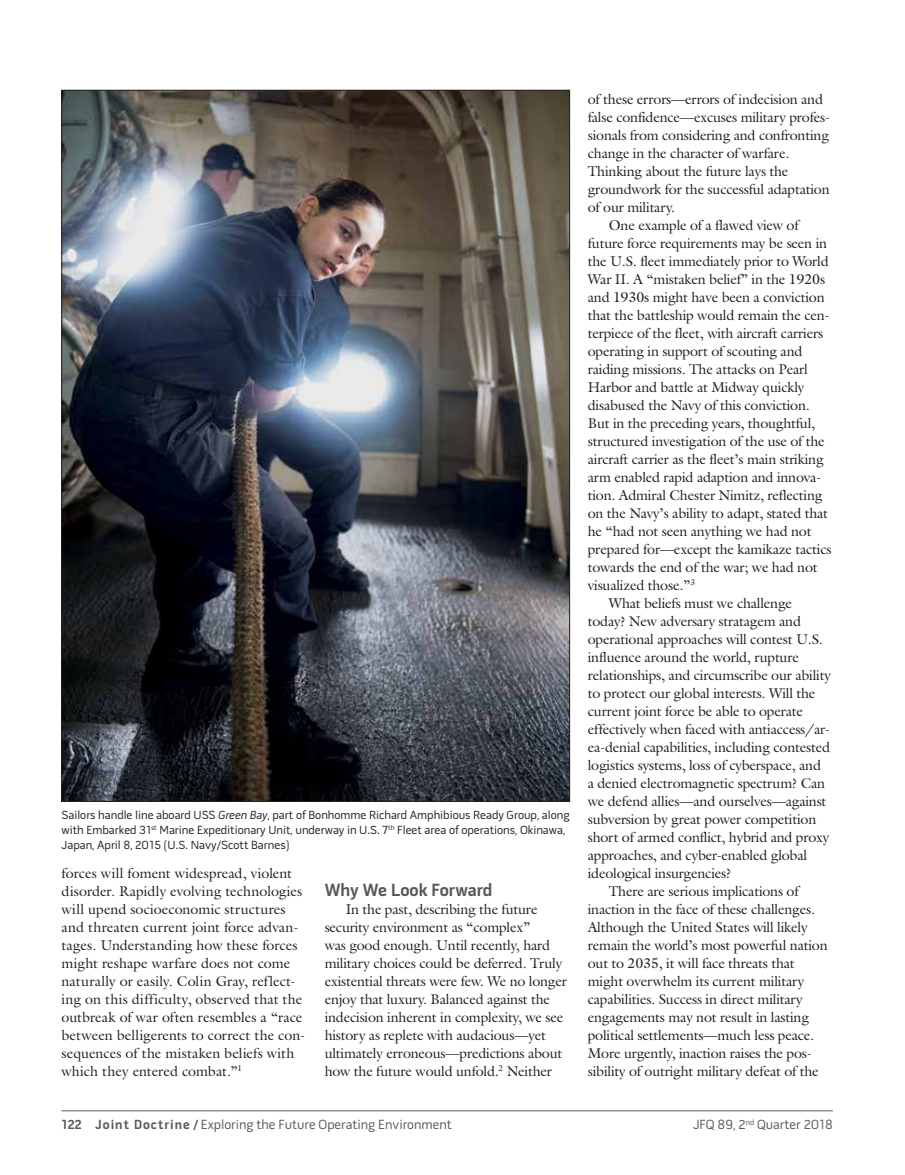
<style>
.page{position:relative;width:905px;height:1175px;background:#fff}
.page>*{position:absolute;margin:0;border:0;box-sizing:border-box;transform-origin:0 0}
.t1{font:700 18px "Pill Gothic 600 mg";letter-spacing:-.005em;color:#58595b}
.t2{font:14.25px/18px "Galliard Std";letter-spacing:-.015em;color:#231f20}
.t3{font:13.5px "Pill Gothic 600 mg";color:#58595b}
.t4{font:12px/15px "Pill Gothic 600 mg";color:#231f20}
.s1{font-style:italic}
.s2{font-weight:700}
</style>
<div class="page">
<hr style="left:62px;top:1110px;width:770px;height:1px;background:#58595b">
<img style="left:64px;top:92px;width:504px;height:707px">
<p class="t4" style="left:61px;top:808px;width:509px">Sailors handle line aboard USS <span class="s1">Green Bay</span>, part of Bonhomme Richard Amphibious Ready Group, along with Embarked 31<sup>st</sup> Marine Expeditionary Unit, underway in U.S. 7<sup>th</sup> Fleet area of operations, Okinawa,<br>Japan, April 8, 2015 (U.S. Navy/Scott Barnes)</p>
<p class="t2" style="left:62px;top:863px;width:245px">forces will foment widespread, violent disorder. Rapidly evolving technologies will upend socioeconomic structures and threaten current joint force advan&shy;tages. Understanding how these forces might reshape warfare does not come naturally or easily. Colin Gray, reflect&shy;ing on this difficulty, observed that the outbreak of war often resembles a “race between belligerents to correct the con&shy;sequences of the mistaken beliefs with which they entered combat.”<sup>1</sup></p>
<p class="t1" style="left:324px;top:882px;width:169px">Why We Look Forward</p>
<p class="t2" style="left:324px;top:899px;width:244px;text-indent:21px">In the past, describing the future security environment as “complex”<br>was good enough. Until recently, hard military choices could be deferred. Truly existential threats were few. We no longer enjoy that luxury. Balanced against the indecision inherent in complexity, we see history as replete with audacious—yet ultimately erroneous—predictions about how the future would unfold.<sup>2</sup> Neither</p>
<p class="t2" style="left:588px;top:89px;width:237px">of these errors—errors of indecision and</p>
<p class="t2" style="left:588px;top:107px;width:244px">false confidence—excuses military profes-</p>
<p class="t2" style="left:588px;top:125px;width:243px">sionals from considering and confronting</p>
<p class="t2" style="left:588px;top:143px;width:203px">change in the character of warfare.</p>
<p class="t2" style="left:588px;top:161px;width:202px">Thinking about the future lays the</p>
<p class="t2" style="left:588px;top:179px;width:243px">groundwork for the successful adaptation</p>
<p class="t2" style="left:588px;top:197px;width:89px">of our military.</p>
<p class="t2" style="left:609px;top:215px;width:191px">One example of a flawed view of</p>
<p class="t2" style="left:588px;top:233px;width:241px">future force requirements may be seen in</p>
<p class="t2" style="left:588px;top:251px;width:242px">the U.S. fleet immediately prior to World</p>
<p class="t2" style="left:588px;top:269px;width:239px">War II. A “mistaken belief” in the 1920s</p>
<p class="t2" style="left:588px;top:287px;width:238px">and 1930s might have been a conviction</p>
<p class="t2" style="left:588px;top:305px;width:243px">that the battleship would remain the cen-</p>
<p class="t2" style="left:588px;top:323px;width:237px">terpiece of the fleet, with aircraft carriers</p>
<p class="t2" style="left:588px;top:341px;width:216px">operating in support of scouting and</p>
<p class="t2" style="left:588px;top:359px;width:221px">raiding missions. The attacks on Pearl</p>
<p class="t2" style="left:588px;top:377px;width:218px">Harbor and battle at Midway quickly</p>
<p class="t2" style="left:588px;top:395px;width:223px">disabused the Navy of this conviction.</p>
<p class="t2" style="left:588px;top:413px;width:229px">But in the preceding years, thoughtful,</p>
<p class="t2" style="left:588px;top:431px;width:238px">structured investigation of the use of the</p>
<p class="t2" style="left:588px;top:449px;width:237px">aircraft carrier as the fleet’s main striking</p>
<p class="t2" style="left:588px;top:467px;width:235px">arm enabled rapid adaption and innova-</p>
<p class="t2" style="left:588px;top:485px;width:236px">tion. Admiral Chester Nimitz, reflecting</p>
<p class="t2" style="left:588px;top:503px;width:242px">on the Navy’s ability to adapt, stated that</p>
<p class="t2" style="left:588px;top:521px;width:225px">he “had not seen anything we had not</p>
<p class="t2" style="left:588px;top:539px;width:245px">prepared for—except the kamikaze tactics</p>
<p class="t2" style="left:588px;top:557px;width:231px">towards the end of the war; we had not</p>
<p class="t2" style="left:588px;top:575px;width:109px">visualized those.”<sup>3</sup></p>
<p class="t2" style="left:609px;top:593px;width:185px">What beliefs must we challenge</p>
<p class="t2" style="left:587px;top:611px;width:215px">today? New adversary stratagem and</p>
<p class="t2" style="left:587px;top:629px;width:236px">operational approaches will contest U.S.</p>
<p class="t2" style="left:587px;top:647px;width:213px">influence around the world, rupture</p>
<p class="t2" style="left:587px;top:665px;width:245px">relationships, and circumscribe our ability</p>
<p class="t2" style="left:587px;top:683px;width:229px">to protect our global interests. Will the</p>
<p class="t2" style="left:587px;top:701px;width:217px">current joint force be able to operate</p>
<p class="t2" style="left:587px;top:719px;width:243px">effectively when faced with antiaccess/ar-</p>
<p class="t2" style="left:587px;top:737px;width:244px">ea-denial capabilities, including contested</p>
<p class="t2" style="left:587px;top:755px;width:235px">logistics systems, loss of cyberspace, and</p>
<p class="t2" style="left:587px;top:773px;width:239px">a denied electromagnetic spectrum? Can</p>
<p class="t2" style="left:587px;top:791px;width:240px">we defend allies—and ourselves—against</p>
<p class="t2" style="left:587px;top:809px;width:230px">subversion by great power competition</p>
<p class="t2" style="left:587px;top:827px;width:243px">short of armed conflict, hybrid and proxy</p>
<p class="t2" style="left:587px;top:845px;width:221px">approaches, and cyber-enabled global</p>
<p class="t2" style="left:587px;top:863px;width:145px">ideological insurgencies?</p>
<p class="t2" style="left:609px;top:881px;width:191px">There are serious implications of</p>
<p class="t2" style="left:587px;top:899px;width:229px">inaction in the face of these challenges.</p>
<p class="t2" style="left:587px;top:917px;width:221px">Although the United States will likely</p>
<p class="t2" style="left:587px;top:935px;width:241px">remain the world’s most powerful nation</p>
<p class="t2" style="left:587px;top:953px;width:208px">out to 2035, it will face threats that</p>
<p class="t2" style="left:587px;top:971px;width:218px">might overwhelm its current military</p>
<p class="t2" style="left:587px;top:989px;width:216px">capabilities. Success in direct military</p>
<p class="t2" style="left:587px;top:1007px;width:223px">engagements may not result in lasting</p>
<p class="t2" style="left:587px;top:1025px;width:228px">political settlements—much less peace.</p>
<p class="t2" style="left:587px;top:1043px;width:225px">More urgently, inaction raises the pos-</p>
<p class="t2" style="left:587px;top:1061px;width:232px">sibility of outright military defeat of the</p>
<p class="t3" style="left:62px;top:1119px;width:392px"><span class="s2">122 Joint Doctrine /</span> Exploring the Future Operating Environment</p>
<p class="t3" style="left:693px;top:1119px;width:141px">JFQ 89, 2<sup>nd</sup> Quarter 2018</p>
</div>
